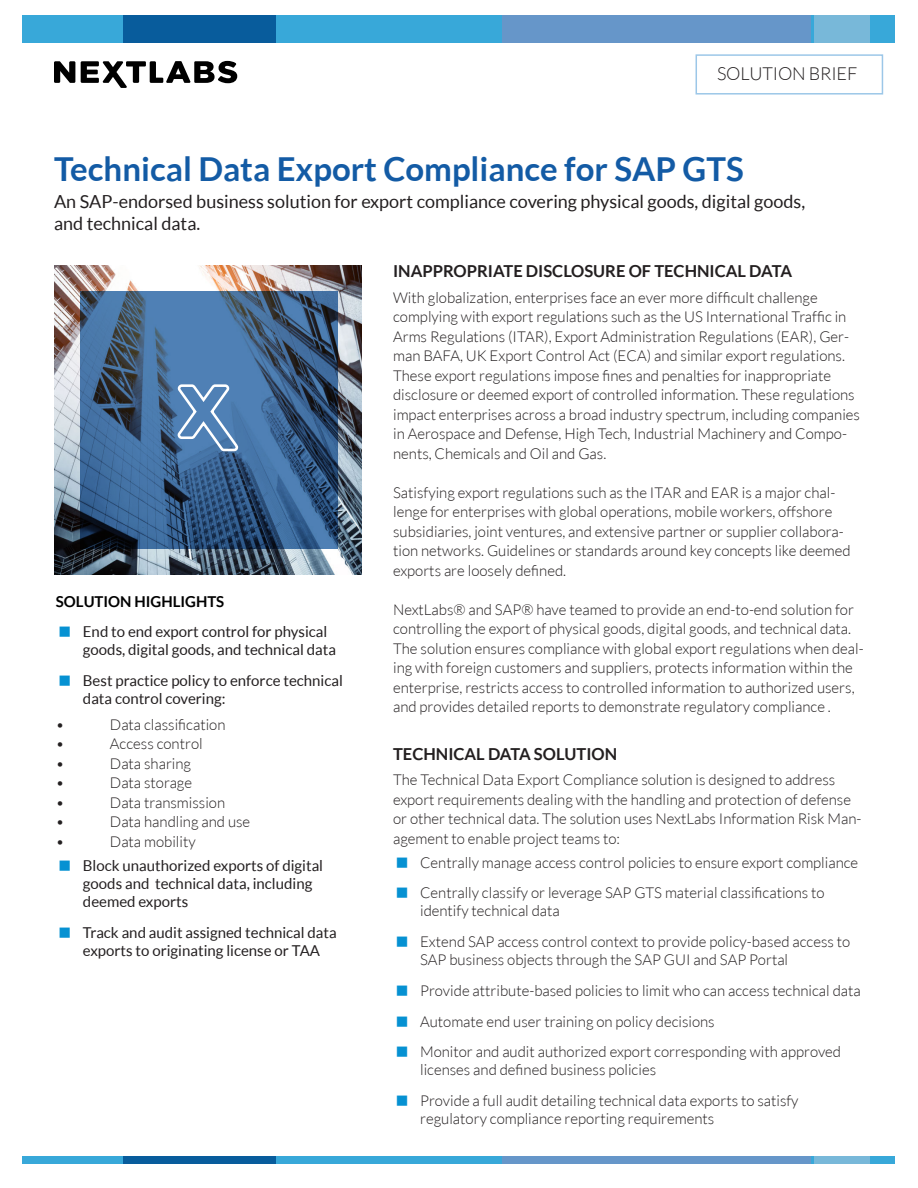
<style>
.page{position:relative;width:918px;height:1188px;background:#fff}
.page>*{position:absolute;margin:0;border:0;box-sizing:border-box;transform-origin:0 0}
.t1{font:700 33px "Lato";color:#135ba5}
.t2{font:18px/21.6px "Lato";color:#231f20}
.t3{font:300 18px "Lato";letter-spacing:-.01em;color:#231f20}
.Headers_for_Solution{font:700 16.5px "Lato";color:#231f20}
.t4{font:300 15px/19.5px "Lato";color:#231f20}
.t5{font:15px/18px "Lato";color:#231f20}
.Color_subhead{font:700 15px "Lato";color:#000}
</style>
<div class="page">
<svg style="left:54px;top:61px;width:21px;height:22px"></svg>
<svg style="left:81px;top:61px;width:156px;height:27px"></svg>
<div style="left:22px;top:15px;width:874px;height:27px;background:#38a8d9"></div>
<div style="left:123px;top:15px;width:153px;height:27px;background:#085c9c"></div>
<div style="left:814px;top:15px;width:56px;height:27px;background:#78b8d9"></div>
<div style="left:502px;top:15px;width:310px;height:27px;background:#6696c9"></div>
<div style="left:696px;top:54px;width:187px;height:41px;border:2px solid #9cc7e8"></div>
<div style="left:22px;top:1156px;width:874px;height:8px;background:#38a8d9"></div>
<div style="left:123px;top:1156px;width:153px;height:8px;background:#085c9c"></div>
<div style="left:814px;top:1156px;width:56px;height:8px;background:#78b8d9"></div>
<div style="left:502px;top:1156px;width:310px;height:8px;background:#6696c9"></div>
<img style="left:54px;top:266px;width:308px;height:309px">
<svg style="left:80px;top:292px;width:257px;height:257px;background:#3b6089"></svg>
<svg style="left:175px;top:383px;width:65px;height:70px;background:#6991bd"></svg>
<p class="t3" style="left:717px;top:64px;width:142px">SOLUTION BRIEF</p>
<p class="t1" style="left:54px;top:150px;width:691px">Technical Data Export Compliance for SAP GTS</p>
<p class="t2" style="left:54px;top:190px;width:753px">An SAP-endorsed business solution for export compliance covering physical goods, digital goods, and technical data.</p>
<p class="Color_subhead" style="left:56px;top:593px;width:170px">SOLUTION HIGHLIGHTS</p>
<p class="t5" style="left:83px;top:622px;width:255px">End to end export control for physical goods, digital goods, and technical data</p>
<p class="t5" style="left:83px;top:671px;width:261px">Best practice policy to enforce technical data control covering:</p>
<p class="t4" style="left:56px;top:715px;width:10px">•</p>
<p class="t4" style="left:110px;top:715px;width:117px">Data classification</p>
<p class="t4" style="left:56px;top:734px;width:10px">•</p>
<p class="t4" style="left:110px;top:734px;width:94px">Access control</p>
<p class="t4" style="left:56px;top:754px;width:10px">•</p>
<p class="t4" style="left:110px;top:754px;width:83px">Data sharing</p>
<p class="t4" style="left:56px;top:773px;width:10px">•</p>
<p class="t4" style="left:110px;top:773px;width:84px">Data storage</p>
<p class="t4" style="left:56px;top:793px;width:10px">•</p>
<p class="t4" style="left:110px;top:793px;width:117px">Data transmission</p>
<p class="t4" style="left:56px;top:812px;width:10px">•</p>
<p class="t4" style="left:110px;top:812px;width:142px">Data handling and use</p>
<p class="t4" style="left:56px;top:832px;width:10px">•</p>
<p class="t4" style="left:110px;top:832px;width:87px">Data mobility</p>
<p class="t5" style="left:83px;top:857px;width:242px">Block unauthorized exports of digital goods and technical data, including deemed exports</p>
<p class="t5" style="left:83px;top:923px;width:255px">Track and audit assigned technical data exports to originating license or TAA</p>
<p class="Headers_for_Solution" style="left:393px;top:262px;width:400px">INAPPROPRIATE DISCLOSURE OF TECHNICAL DATA</p>
<p class="t4" style="left:393px;top:288px;width:468px">With globalization, enterprises face an ever more difficult challenge complying with export regulations such as the US International Traffic in Arms Regulations (ITAR), Export Administration Regulations (EAR), Ger&shy;man BAFA, UK Export Control Act (ECA) and similar export regulations.<br>These export regulations impose fines and penalties for inappropriate disclosure or deemed export of controlled information. These regulations impact enterprises across a broad industry spectrum, including companies in Aerospace and Defense, High Tech, Industrial Machinery and Compo&shy;nents, Chemicals and Oil and Gas.</p>
<p class="t4" style="left:393px;top:483px;width:459px">Satisfying export regulations such as the ITAR and EAR is a major chal&shy;lenge for enterprises with global operations, mobile workers, offshore subsidiaries, joint ventures, and extensive partner or supplier collabora&shy;tion networks. Guidelines or standards around key concepts like deemed exports are loosely defined.</p>
<p class="t4" style="left:393px;top:600px;width:472px">NextLabs® and SAP® have teamed to provide an end-to-end solution for controlling the export of physical goods, digital goods, and technical data.<br>The solution ensures compliance with global export regulations when deal&shy;ing with foreign customers and suppliers, protects information within the enterprise, restricts access to controlled information to authorized users, and provides detailed reports to demonstrate regulatory compliance .</p>
<p class="Headers_for_Solution" style="left:393px;top:744px;width:226px">TECHNICAL DATA SOLUTION</p>
<p class="t4" style="left:393px;top:770px;width:470px">The Technical Data Export Compliance solution is designed to address export requirements dealing with the handling and protection of defense or other technical data. The solution uses NextLabs Information Risk Man&shy;agement to enable project teams to:</p>
<p class="t4" style="left:420px;top:853px;width:440px">Centrally manage access control policies to ensure export compliance</p>
<p class="t4" style="left:420px;top:884px;width:406px;line-height:18px">Centrally classify or leverage SAP GTS material classifications to identify technical data</p>
<p class="t4" style="left:420px;top:933px;width:432px;line-height:18px">Extend SAP access control context to provide policy-based access to<br>SAP business objects through the SAP GUI and SAP Portal</p>
<p class="t4" style="left:420px;top:981px;width:442px">Provide attribute-based policies to limit who can access technical data</p>
<p class="t4" style="left:420px;top:1012px;width:296px">Automate end user training on policy decisions</p>
<p class="t4" style="left:420px;top:1043px;width:422px;line-height:18px">Monitor and audit authorized export corresponding with approved licenses and defined business policies</p>
<p class="t4" style="left:420px;top:1092px;width:380px;line-height:18px">Provide a full audit detailing technical data exports to satisfy regulatory compliance reporting requirements</p>
</div>
